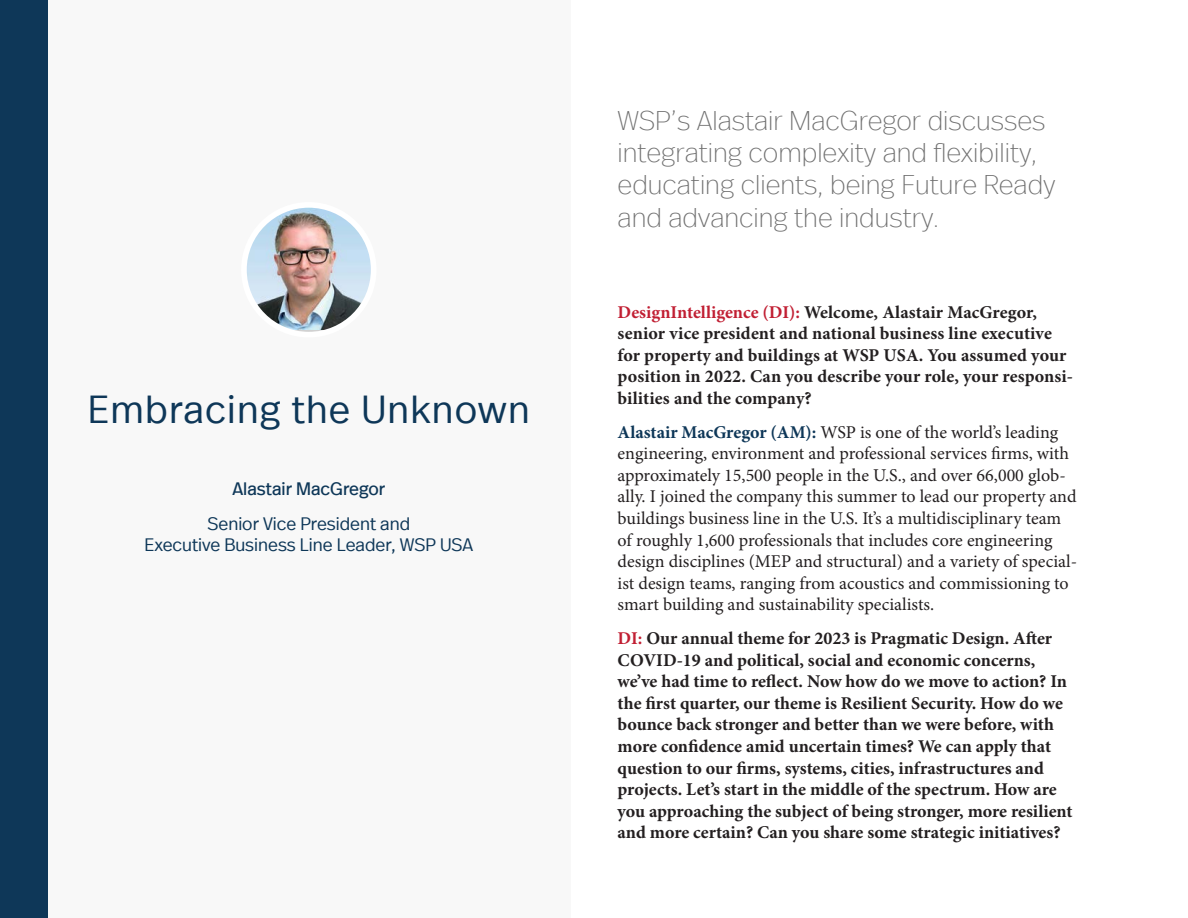
<style>
.page{position:relative;width:1188px;height:918px;background:#fff}
.page>*{position:absolute;margin:0;border:0;box-sizing:border-box;transform-origin:0 0}
.t1{font:300 39px "Real Head Offc";letter-spacing:.03em;color:#0e3758}
.Intro_Copy{font:300 expanded 27px/32.4px "Real Head Offc";color:#707070}
.t2{font:700 18px/21.6px "Minion Pro";color:#231f20}
.t3{font:18px/21.6px "Minion Pro";color:#231f20}
.t4{font:300 18px/21.6px "Real Head Offc";color:#0e3758;text-align:center}
.t5{font:18px "Real Head Offc";color:#0e3758}
.s1{color:#c11f33}
.s2{font-weight:700;color:#0e3758}
</style>
<div class="page">
<div style="left:47px;top:0;width:523px;height:918px;background:#f8f8f8"></div>
<div style="left:0;top:0;width:47px;height:918px;background:#0e3758"></div>
<img style="left:248px;top:209px;width:121px;height:121px">
<div style="left:241px;top:202px;width:135px;height:135px;border:6px solid #fff;border-radius:50%"></div>
<p class="t1" style="left:88px;top:385px;width:443px">Embracing the Unknown</p>
<p class="t5" style="left:232px;top:477px;width:154px">Alastair MacGregor</p>
<p class="t4" style="left:145px;top:513px;width:330px">Senior Vice President and<br>Executive Business Line Leader, WSP USA</p>
<p class="Intro_Copy" style="left:618px;top:104px;width:440px">WSP’s Alastair MacGregor discusses integrating complexity and flexibility, educating clients, being Future Ready and advancing the industry.</p>
<p class="t2" style="left:618px;top:302px;width:457px"><span class="s1">DesignIntelligence (DI):</span> Welcome, Alastair MacGregor, senior vice president and national business line executive for property and buildings at WSP USA. You assumed your position in 2022. Can you describe your role, your responsi&shy;bilities and the company?</p>
<p class="t3" style="left:618px;top:421px;width:461px"><span class="s2">Alastair MacGregor (AM):</span> WSP is one of the world’s leading engineering, environment and professional services firms, with approximately 15,500 people in the U.S., and over 66,000 glob&shy;ally. I joined the company this summer to lead our property and buildings business line in the U.S. It’s a multidisciplinary team of roughly 1,600 professionals that includes core engineering design disciplines (MEP and structural) and a variety of special&shy;ist design teams, ranging from acoustics and commissioning to smart building and sustainability specialists.</p>
<p class="t2" style="left:618px;top:628px;width:457px"><span class="s1">DI:</span> Our annual theme for 2023 is Pragmatic Design. After COVID-19 and political, social and economic concerns, we’ve had time to reflect. Now how do we move to action? In the first quarter, our theme is Resilient Security. How do we bounce back stronger and better than we were before, with more confidence amid uncertain times? We can apply that question to our firms, systems, cities, infrastructures and projects. Let’s start in the middle of the spectrum. How are you approaching the subject of being stronger, more resilient and more certain? Can you share some strategic initiatives?</p>
</div>
